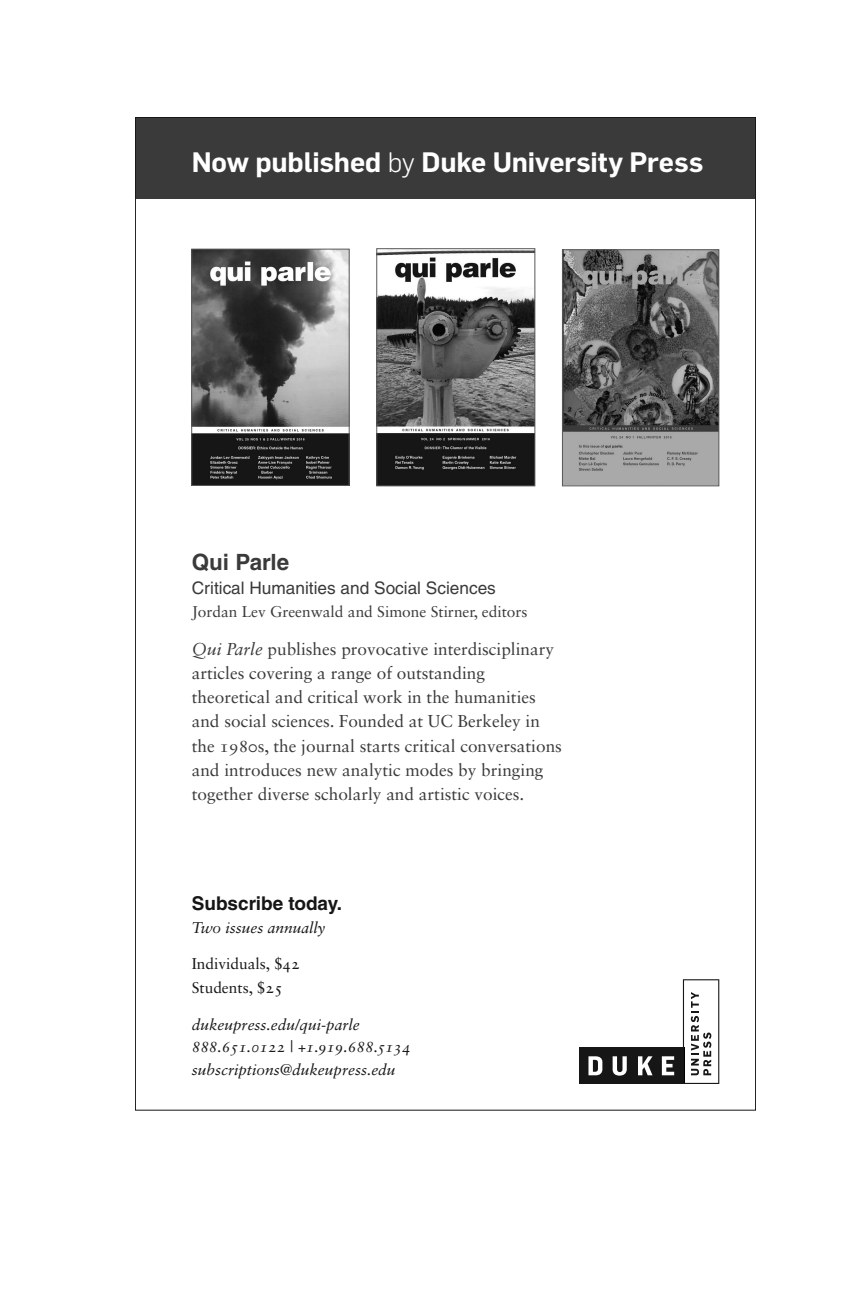
<style>
.page{position:relative;width:864px;height:1296px;background:#fff}
.page>*{position:absolute;margin:0;border:0;box-sizing:border-box;transform-origin:0 0}
.t1{font:600 27.6px "Flama";letter-spacing:-.005em;color:#fff}
.t2{font:700 22.4px "Helvetica LT Std";color:#3b3a3b}
.t3{font:700 19px "Helvetica LT Std";color:#161616}
.t4{font:17.2px/24.2px "Sabon LT Std";color:#3b3a3b}
.t5{font:17.2px "Helvetica LT Std";color:#3b3a3b}
.t6{font:italic 15.6px/22.4px "Sabon LT Std";color:#161616}
.t7{font:15.6px "Sabon LT Std";color:#3b3a3b}
.t8{font:15.6px/23.6px "Sabon LT Std";color:#161616}
.s1{font-weight:300}
.s2{font-style:italic}
</style>
<div class="page">
<div style="left:135px;top:117px;width:621px;height:82px;background:#3b3a3b"></div>
<img style="left:378px;top:250px;width:155px;height:234px">
<div style="left:376px;top:248px;width:159px;height:238px;border:1px solid #585858"></div>
<img style="left:193px;top:251px;width:155px;height:233px">
<div style="left:191px;top:249px;width:159px;height:237px;border:1px solid #585858"></div>
<img style="left:564px;top:251px;width:153px;height:233px">
<div style="left:562px;top:249px;width:157px;height:237px;border:1px solid #585858"></div>
<div style="left:579px;top:1048px;width:104px;height:36px;background:#161616"></div>
<svg style="left:683px;top:979px;width:36px;height:105px"></svg>
<svg style="left:588px;top:1056px;width:14px;height:19px"></svg>
<svg style="left:613px;top:1056px;width:14px;height:20px"></svg>
<svg style="left:638px;top:1056px;width:15px;height:19px"></svg>
<svg style="left:662px;top:1056px;width:12px;height:19px"></svg>
<h1 class="t1" style="left:192px;top:142px;width:513px">Now published <span class="s1">by</span> Duke University Press</h1>
<h2 class="t2" style="left:192px;top:548px;width:99px">Qui Parle</h2>
<p class="t5" style="left:192px;top:578px;width:306px">Critical Humanities and Social Sciences</p>
<p class="t7" style="left:192px;top:602px;width:337px">Jordan Lev Greenwald and Simone Stirner, editors</p>
<p class="t4" style="left:192px;top:637px;width:372px"><span class="s2">Qui Parle</span> publishes provocative interdisciplinary articles covering a range of outstanding theoretical and critical work in the humanities and social sciences. Founded at UC Berkeley in the 1980s, the journal starts critical conversations and introduces new analytic modes by bringing together diverse scholarly and artistic voices.</p>
<p class="t3" style="left:192px;top:892px;width:152px">Subscribe today.</p>
<p class="t6" style="left:192px;top:916px;width:135px">Two issues annually</p>
<p class="t8" style="left:192px;top:952px;width:110px">Individuals, $42<br>Students, $25</p>
<p class="t6" style="left:192px;top:1013px;width:221px">dukeupress.edu/qui-parle<br>888.651.0122 | +1.919.688.5134 subscriptions@dukeupress.edu</p>
</div>
